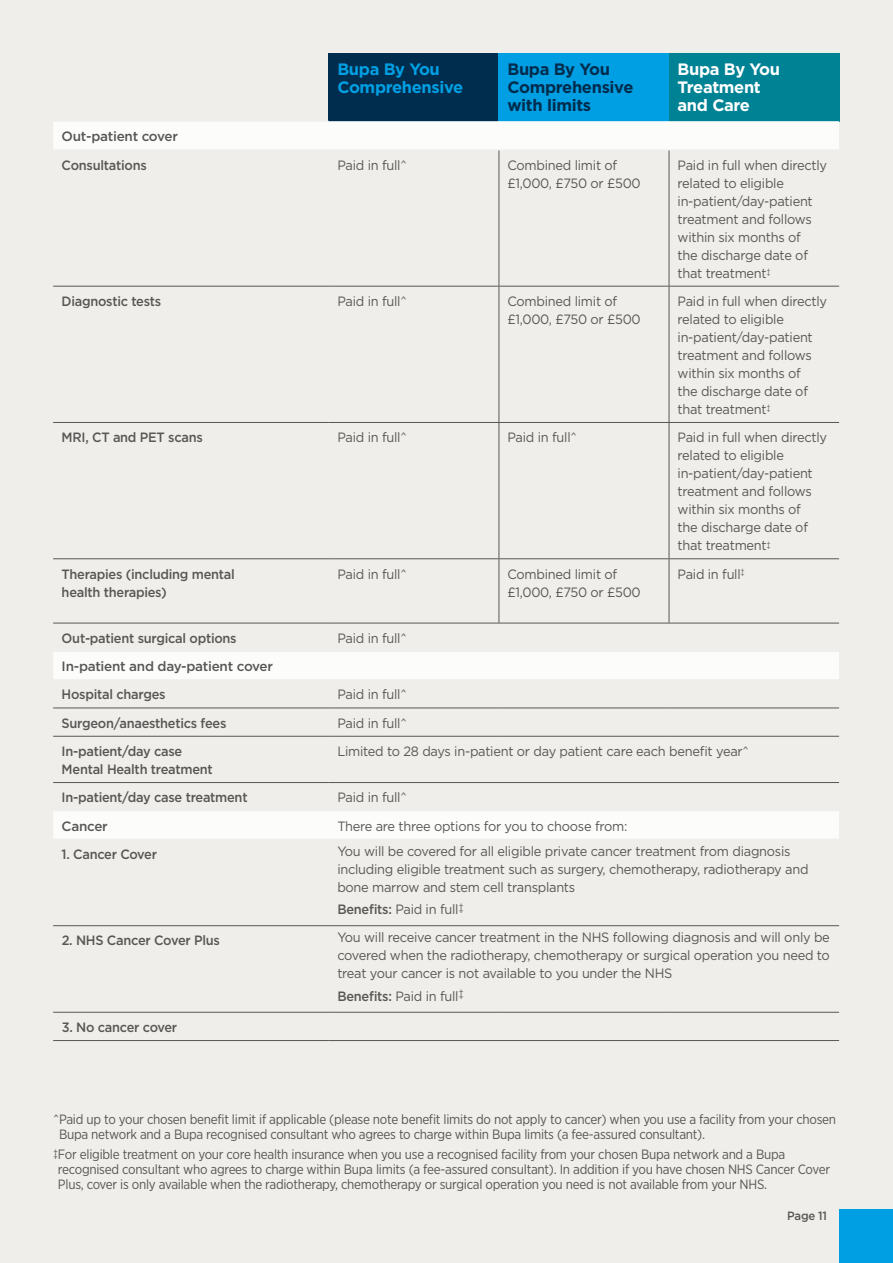
<style>
.page{position:relative;width:893px;height:1263px;background:#f0eeea}
.page>*{position:absolute;margin:0;border:0;box-sizing:border-box;transform-origin:0 0}
.t1{font:700 16.5px/18px "Gotham";letter-spacing:-.02em;color:#002c4d}
.t2{font:700 16.5px/18px "Gotham";letter-spacing:-.02em;color:#fff}
.t3{font:700 16.5px/18px "Gotham";letter-spacing:-.02em;color:#009fe3}
.t4{font:13.5px/18px "Gotham";letter-spacing:-.02em;color:#575756;scale:.95 1}
.t5{font:13.5px/15px "Gotham Narrow";letter-spacing:-.02em;color:#575756}
.t6{font:500 13.5px/18px "Gotham";letter-spacing:-.02em;color:#575756;scale:.95 1}
.t7{font:500 13.5px/28.3px "Gotham";letter-spacing:-.02em;color:#575756}
.t8{font:500 12px "Gotham";letter-spacing:-.02em;color:#575756;scale:.95 1}
.s1{font-size:10.5px}
.s2{font-weight:500}
</style>
<div class="page">
<div style="left:329px;top:53px;width:170px;height:68px;background:#002c4d"></div>
<div style="left:499px;top:53px;width:170px;height:68px;background:#009fe3"></div>
<div style="left:669px;top:53px;width:170px;height:68px;background:#008295"></div>
<svg style="left:53px;top:121px;width:786px;height:718px"></svg>
<hr style="left:53px;top:286px;width:276px;height:1px;background:#575756">
<hr style="left:53px;top:422px;width:276px;height:1px;background:#575756">
<hr style="left:53px;top:558px;width:276px;height:1px;background:#575756">
<hr style="left:53px;top:707px;width:276px;height:1px;background:#575756">
<hr style="left:53px;top:736px;width:276px;height:1px;background:#575756">
<hr style="left:53px;top:782px;width:276px;height:1px;background:#575756">
<hr style="left:53px;top:925px;width:276px;height:1px;background:#575756">
<hr style="left:53px;top:1012px;width:276px;height:1px;background:#575756">
<hr style="left:53px;top:1040px;width:276px;height:1px;background:#575756">
<hr style="left:329px;top:286px;width:170px;height:1px;background:#575756">
<hr style="left:669px;top:286px;width:170px;height:1px;background:#575756">
<hr style="left:329px;top:422px;width:170px;height:1px;background:#575756">
<hr style="left:669px;top:422px;width:170px;height:1px;background:#575756">
<hr style="left:329px;top:558px;width:170px;height:1px;background:#575756">
<hr style="left:669px;top:558px;width:170px;height:1px;background:#575756">
<hr style="left:329px;top:707px;width:170px;height:1px;background:#575756">
<hr style="left:499px;top:707px;width:170px;height:1px;background:#575756">
<hr style="left:669px;top:707px;width:170px;height:1px;background:#575756">
<hr style="left:329px;top:736px;width:170px;height:1px;background:#575756">
<hr style="left:499px;top:736px;width:170px;height:1px;background:#575756">
<hr style="left:669px;top:736px;width:170px;height:1px;background:#575756">
<hr style="left:329px;top:782px;width:170px;height:1px;background:#575756">
<hr style="left:499px;top:782px;width:170px;height:1px;background:#575756">
<hr style="left:669px;top:782px;width:170px;height:1px;background:#575756">
<hr style="left:329px;top:925px;width:170px;height:1px;background:#575756">
<hr style="left:499px;top:925px;width:170px;height:1px;background:#575756">
<hr style="left:669px;top:925px;width:170px;height:1px;background:#575756">
<hr style="left:329px;top:1012px;width:170px;height:1px;background:#575756">
<hr style="left:499px;top:1012px;width:170px;height:1px;background:#575756">
<hr style="left:669px;top:1012px;width:170px;height:1px;background:#575756">
<hr style="left:329px;top:623px;width:170px;height:1px;background:#575756">
<hr style="left:669px;top:623px;width:170px;height:1px;background:#575756">
<hr style="left:329px;top:1040px;width:170px;height:1px;background:#575756">
<hr style="left:499px;top:1040px;width:170px;height:1px;background:#575756">
<hr style="left:669px;top:1040px;width:170px;height:1px;background:#575756">
<hr style="left:499px;top:150px;width:1px;height:136px;background:#575756">
<hr style="left:669px;top:150px;width:1px;height:136px;background:#575756">
<hr style="left:499px;top:286px;width:170px;height:1px;background:#575756">
<hr style="left:499px;top:287px;width:1px;height:135px;background:#575756">
<hr style="left:669px;top:287px;width:1px;height:135px;background:#575756">
<hr style="left:499px;top:423px;width:1px;height:135px;background:#575756">
<hr style="left:669px;top:423px;width:1px;height:135px;background:#575756">
<hr style="left:499px;top:623px;width:170px;height:1px;background:#575756">
<hr style="left:53px;top:121px;width:276px;height:1px;background:#f0f0f0">
<hr style="left:53px;top:149px;width:276px;height:1px;background:#f0f0f0">
<hr style="left:329px;top:149px;width:170px;height:1px;background:#f0f0f0">
<hr style="left:499px;top:149px;width:170px;height:1px;background:#f0f0f0">
<hr style="left:669px;top:149px;width:170px;height:1px;background:#f0f0f0">
<hr style="left:499px;top:422px;width:170px;height:1px;background:#575756">
<hr style="left:499px;top:559px;width:1px;height:64px;background:#575756">
<hr style="left:499px;top:558px;width:170px;height:1px;background:#575756">
<hr style="left:669px;top:559px;width:1px;height:64px;background:#575756">
<hr style="left:53px;top:623px;width:276px;height:1px;background:#575756">
<hr style="left:53px;top:651px;width:276px;height:1px;background:#f0f0f0">
<hr style="left:329px;top:651px;width:170px;height:1px;background:#f0f0f0">
<hr style="left:499px;top:651px;width:170px;height:1px;background:#f0f0f0">
<hr style="left:669px;top:651px;width:170px;height:1px;background:#f0f0f0">
<hr style="left:53px;top:679px;width:276px;height:1px;background:#f0f0f0">
<hr style="left:329px;top:679px;width:170px;height:1px;background:#f0f0f0">
<hr style="left:499px;top:679px;width:170px;height:1px;background:#f0f0f0">
<hr style="left:669px;top:679px;width:170px;height:1px;background:#f0f0f0">
<hr style="left:53px;top:810px;width:276px;height:1px;background:#f0f0f0">
<hr style="left:53px;top:839px;width:276px;height:1px;background:#f0f0f0">
<hr style="left:329px;top:810px;width:170px;height:1px;background:#f0f0f0">
<hr style="left:499px;top:810px;width:170px;height:1px;background:#f0f0f0">
<hr style="left:669px;top:810px;width:170px;height:1px;background:#f0f0f0">
<hr style="left:329px;top:839px;width:170px;height:1px;background:#f0f0f0">
<hr style="left:499px;top:839px;width:170px;height:1px;background:#f0f0f0">
<hr style="left:669px;top:839px;width:170px;height:1px;background:#f0f0f0">
<div style="left:840px;top:1210px;width:53px;height:53px;background:#009fe3"></div>
<p class="t7" style="left:62px;top:122px;width:118px">Out-patient cover<br>Consultations</p>
<p class="t3" style="left:337px;top:60px;width:128px">Bupa By You<br>Comprehensive</p>
<p class="t1" style="left:507px;top:60px;width:128px">Bupa By You<br>Comprehensive with limits</p>
<p class="t2" style="left:677px;top:60px;width:104px">Bupa By You<br>Treatment and Care</p>
<p class="t4" style="left:337px;top:156px;width:75px">Paid in full^</p>
<p class="t4" style="left:507px;top:156px;width:142px">Combined limit of £1,000, £750 or £500</p>
<p class="t4" style="left:677px;top:156px;width:159px">Paid in full when directly related to eligible in-patient/day-patient treatment and follows within six months of<br>the discharge date of that treatment<span class="s1">‡</span></p>
<p class="t6" style="left:62px;top:292px;width:106px">Diagnostic tests</p>
<p class="t4" style="left:337px;top:292px;width:75px">Paid in full^</p>
<p class="t4" style="left:507px;top:292px;width:142px">Combined limit of £1,000, £750 or £500</p>
<p class="t4" style="left:677px;top:292px;width:159px">Paid in full when directly related to eligible in-patient/day-patient treatment and follows within six months of<br>the discharge date of that treatment<span class="s1">‡</span></p>
<p class="t6" style="left:62px;top:428px;width:150px">MRI, CT and PET scans</p>
<p class="t4" style="left:337px;top:428px;width:75px">Paid in full^</p>
<p class="t4" style="left:507px;top:428px;width:75px">Paid in full^</p>
<p class="t4" style="left:677px;top:428px;width:159px">Paid in full when directly related to eligible in-patient/day-patient treatment and follows within six months of<br>the discharge date of that treatment<span class="s1">‡</span></p>
<p class="t6" style="left:62px;top:564px;width:184px">Therapies (including mental health therapies)</p>
<p class="t4" style="left:337px;top:564px;width:75px">Paid in full^</p>
<p class="t4" style="left:507px;top:564px;width:142px">Combined limit of £1,000, £750 or £500</p>
<p class="t4" style="left:677px;top:564px;width:72px">Paid in full<sup>‡</sup></p>
<p class="t6" style="left:62px;top:629px;width:186px">Out-patient surgical options</p>
<p class="t4" style="left:337px;top:629px;width:75px">Paid in full^</p>
<p class="t7" style="left:62px;top:652px;width:213px">In-patient and day-patient cover<br>Hospital charges</p>
<p class="t4" style="left:337px;top:685px;width:75px">Paid in full^</p>
<p class="t6" style="left:62px;top:714px;width:175px">Surgeon/anaesthetics fees</p>
<p class="t4" style="left:337px;top:714px;width:75px">Paid in full^</p>
<p class="t6" style="left:62px;top:742px;width:161px">In-patient/day case<br>Mental Health treatment</p>
<p class="t4" style="left:337px;top:742px;width:435px">Limited to 28 days in-patient or day patient care each benefit year^</p>
<p class="t6" style="left:62px;top:788px;width:197px">In-patient/day case treatment</p>
<p class="t4" style="left:337px;top:788px;width:75px">Paid in full^</p>
<p class="t7" style="left:62px;top:811px;width:48px">Cancer</p>
<p class="t4" style="left:337px;top:817px;width:307px">There are three options for you to choose from:</p>
<p class="t6" style="left:62px;top:845px;width:102px">1. Cancer Cover</p>
<p class="t4" style="left:337px;top:842px;width:497px">You will be covered for all eligible private cancer treatment from diagnosis including eligible treatment such as surgery, chemotherapy, radiotherapy and bone marrow and stem cell transplants</p>
<p class="t4" style="left:337px;top:900px;width:135px"><span class="s2">Benefits:</span> Paid in full‡</p>
<p class="t6" style="left:62px;top:931px;width:168px">2. NHS Cancer Cover Plus</p>
<p class="t4" style="left:337px;top:928px;width:520px;text-align:justify">You will receive cancer treatment in the NHS following diagnosis and will only be covered when the radiotherapy, chemotherapy or surgical operation you need to treat your cancer is not available to you under the NHS</p>
<p class="t4" style="left:337px;top:987px;width:135px"><span class="s2">Benefits:</span> Paid in full‡</p>
<p class="t6" style="left:62px;top:1018px;width:123px">3. No cancer cover</p>
<p class="t5" style="left:59px;top:1112px;width:779px;text-indent:-6px">^Paid up to your chosen benefit limit if applicable (please note benefit limits do not apply to cancer) when you use a facility from your chosen<br>Bupa network and a Bupa recognised consultant who agrees to charge within Bupa limits (a fee-assured consultant).</p>
<p class="t5" style="left:58px;top:1146px;width:774px;text-indent:-5px">‡For eligible treatment on your core health insurance when you use a recognised facility from your chosen Bupa network and a Bupa recognised consultant who agrees to charge within Bupa limits (a fee-assured consultant). In addition if you have chosen NHS Cancer Cover<br>Plus, cover is only available when the radiotherapy, chemotherapy or surgical operation you need is not available from your NHS.</p>
<p class="t8" style="left:787px;top:1209px;width:43px">Page 11</p>
</div>
